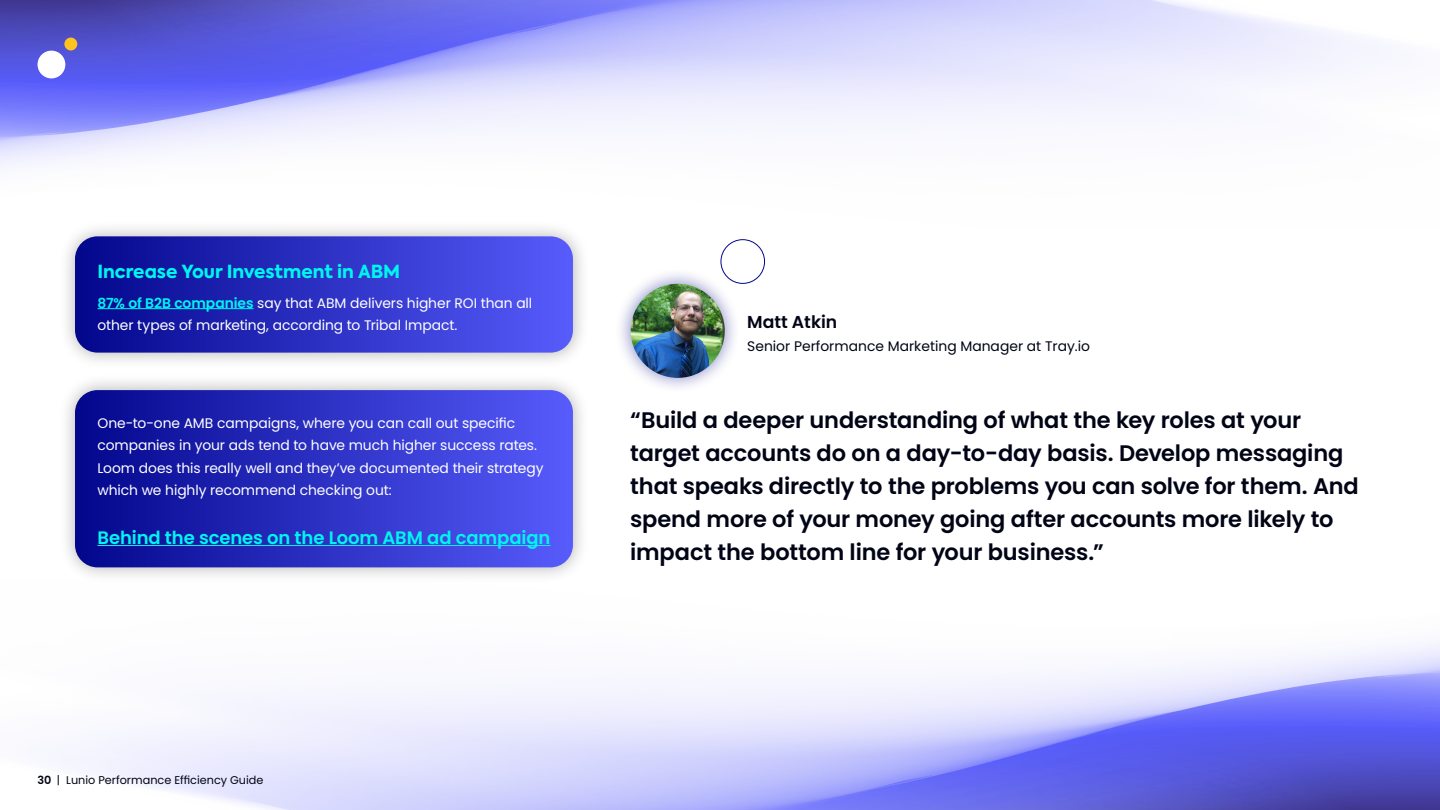
<style>
.page{position:relative;width:1440px;height:810px;background:#fff}
.page>*{position:absolute;margin:0;border:0;box-sizing:border-box;transform-origin:0 0}
.t1{font:600 22.5px/33px "Poppins";letter-spacing:-.01em;color:#010415}
.t2{font:600 18px "Poppins";letter-spacing:-.005em;color:#00f5f1}
.t3{font:800 18px "Axiforma";color:#00f5f1}
.t4{font:600 17.25px "Poppins";color:#010415}
.t5{font:13.88px/22.5px "Poppins";letter-spacing:-.005em;color:#fff}
.t6{font:13.88px "Poppins";color:#010415}
.t7{font:11.25px "Poppins";color:#010415}
.s1{font-weight:600;color:#00f5f1}
.s2{font-weight:600}
</style>
<div class="page">
<img style="left:0;top:0;width:1364px;height:167px">
<img style="left:76px;top:643px;width:1364px;height:167px">
<div style="left:38px;top:51px;width:27px;height:27px;background:#fff;border-radius:50%"></div>
<div style="left:64px;top:38px;width:13px;height:12px;background:#ffc31f;border-radius:50%"></div>
<div style="left:721px;top:239px;width:44px;height:45px;border:1px solid #03078c;border-radius:50%"></div>
<div style="left:614px;top:267px;width:127px;height:127px;background:#03078c;opacity:.5"></div>
<img style="left:631px;top:284px;width:94px;height:94px;border-radius:47px">
<div style="left:58px;top:220px;width:532px;height:149px;background:#000;opacity:.3"></div>
<svg style="left:75px;top:236px;width:498px;height:117px;background:#2e33c3"></svg>
<hr style="left:98px;top:308px;width:156px;height:1px;background:#00f5f1">
<div style="left:58px;top:373px;width:532px;height:211px;background:#000;opacity:.3"></div>
<svg style="left:75px;top:390px;width:498px;height:177px;background:#2d31c3"></svg>
<hr style="left:98px;top:545px;width:452px;height:1px;background:#00f5f1">
<p class="t3" style="left:98px;top:259px;width:304px">Increase Your Investment in ABM</p>
<p class="t5" style="left:98px;top:292px;width:436px"><span class="s1">87% of B2B companies</span> say that ABM delivers higher ROI than all other types of marketing, according to Tribal Impact.</p>
<p class="t5" style="left:98px;top:412px;width:448px">One-to-one AMB campaigns, where you can call out specific companies in your ads tend to have much higher success rates.<br>Loom does this really well and they’ve documented their strategy which we highly recommend checking out:</p>
<p class="t2" style="left:98px;top:527px;width:454px">Behind the scenes on the Loom ABM ad campaign</p>
<p class="t4" style="left:747px;top:312px;width:92px">Matt Atkin</p>
<p class="t6" style="left:747px;top:338px;width:344px">Senior Performance Marketing Manager at Tray.io</p>
<p class="t1" style="left:630px;top:404px;width:730px">“Build a deeper understanding of what the key roles at your target accounts do on a day-to-day basis. Develop messaging that speaks directly to the problems you can solve for them. And spend more of your money going after accounts more likely to impact the bottom line for your business.”</p>
<p class="t7" style="left:38px;top:774px;width:227px"><span class="s2">30</span> | Lunio Performance Efficiency Guide</p>
</div>
